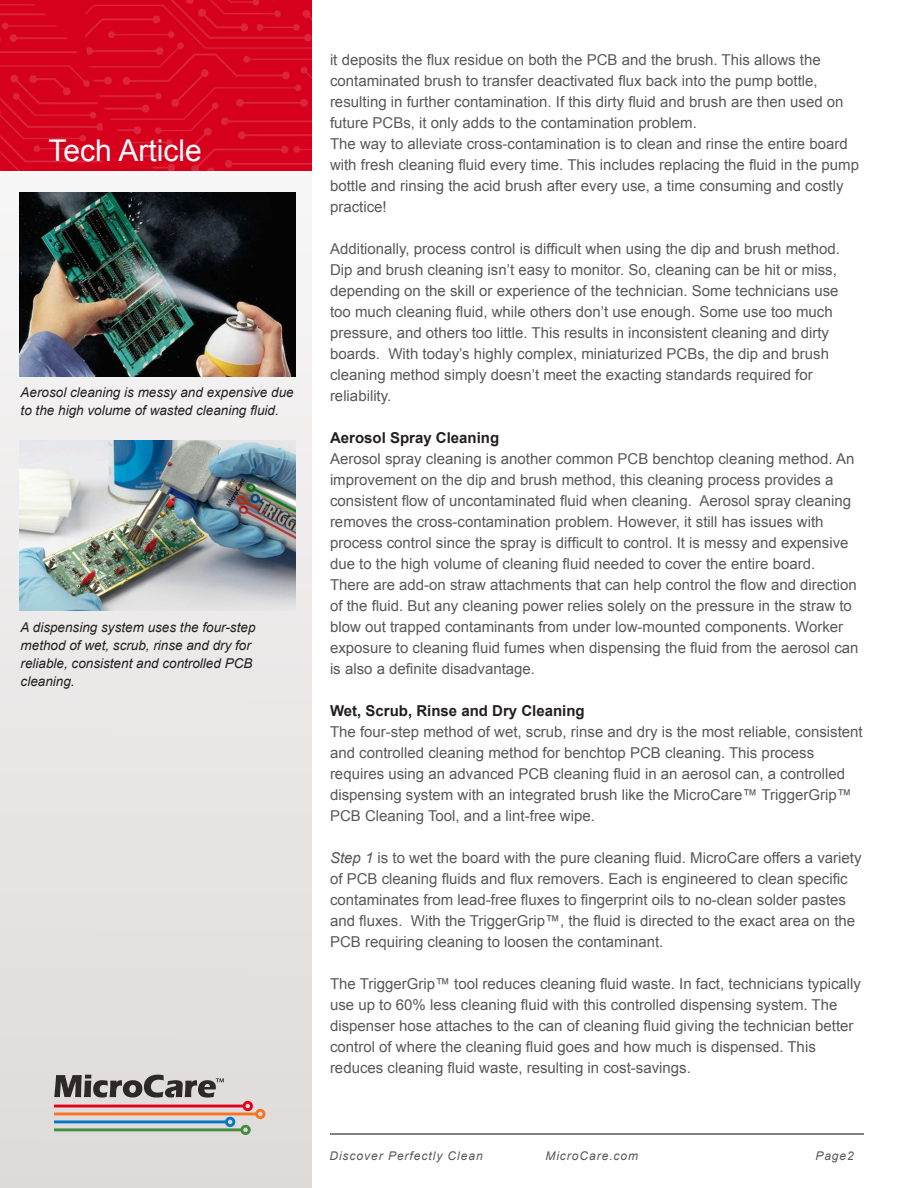
<style>
.page{position:relative;width:918px;height:1188px;background:#fff}
.page>*{position:absolute;margin:0;border:0;box-sizing:border-box;transform-origin:0 0}
.t1{font:30px "Arial";color:#fff}
.t2{font:15px/21px "Arial";color:#57585a}
.t3{font:700 15px "Arial";color:#231f20}
.t4{font:italic 13.5px/18px "Arial";color:#231f20}
.t5{font:italic 12px "Arial";letter-spacing:.08em;color:#57585a}
.s1{font-style:italic}
</style>
<div class="page">
<svg style="left:0;top:240px;width:312px;height:948px;background:#e7e4e4"></svg>
<svg style="left:54px;top:1075px;width:211px;height:60px;background:#b4a9a5"></svg>
<img style="left:0;top:0;width:312px;height:171px">
<hr style="left:330px;top:1133px;width:534px;height:2px;background:#57585a">
<img style="left:19px;top:192px;width:277px;height:185px">
<img style="left:19px;top:440px;width:277px;height:171px">
<p class="t1" style="left:48px;top:131px;width:155px">Tech Article</p>
<p class="t4" style="left:21px;top:384px;width:275px">Aerosol cleaning is messy and expensive due to the high volume of wasted cleaning fluid.</p>
<p class="t4" style="left:21px;top:618px;width:236px">A dispensing system uses the four-step method of wet, scrub, rinse and dry for reliable, consistent and controlled PCB cleaning.</p>
<p class="t2" style="left:330px;top:49px;width:515px">it deposits the flux residue on both the PCB and the brush. This allows the contaminated brush to transfer deactivated flux back into the pump bottle, resulting in further contamination. If this dirty fluid and brush are then used on future PCBs, it only adds to the contamination problem.</p>
<p class="t2" style="left:330px;top:133px;width:531px">The way to alleviate cross-contamination is to clean and rinse the entire board with fresh cleaning fluid every time. This includes replacing the fluid in the pump bottle and rinsing the acid brush after every use, a time consuming and costly practice!</p>
<p class="t2" style="left:330px;top:238px;width:511px">Additionally, process control is difficult when using the dip and brush method.<br>Dip and brush cleaning isn’t easy to monitor. So, cleaning can be hit or miss, depending on the skill or experience of the technician. Some technicians use too much cleaning fluid, while others don’t use enough. Some use too much pressure, and others too little. This results in inconsistent cleaning and dirty boards. With today’s highly complex, miniaturized PCBs, the dip and brush cleaning method simply doesn’t meet the exacting standards required for reliability.</p>
<p class="t3" style="left:330px;top:428px;width:171px">Aerosol Spray Cleaning</p>
<p class="t2" style="left:330px;top:448px;width:526px">Aerosol spray cleaning is another common PCB benchtop cleaning method. An improvement on the dip and brush method, this cleaning process provides a consistent flow of uncontaminated fluid when cleaning. Aerosol spray cleaning removes the cross-contamination problem. However, it still has issues with process control since the spray is difficult to control. It is messy and expensive due to the high volume of cleaning fluid needed to cover the entire board.</p>
<p class="t2" style="left:330px;top:574px;width:530px">There are add-on straw attachments that can help control the flow and direction of the fluid. But any cleaning power relies solely on the pressure in the straw to blow out trapped contaminants from under low-mounted components. Worker exposure to cleaning fluid fumes when dispensing the fluid from the aerosol can is also a definite disadvantage.</p>
<p class="t3" style="left:330px;top:701px;width:256px">Wet, Scrub, Rinse and Dry Cleaning</p>
<p class="t2" style="left:330px;top:721px;width:534px">The four-step method of wet, scrub, rinse and dry is the most reliable, consistent and controlled cleaning method for benchtop PCB cleaning. This process requires using an advanced PCB cleaning fluid in an aerosol can, a controlled dispensing system with an integrated brush like the MicroCare™ TriggerGrip™ PCB Cleaning Tool, and a lint-free wipe.</p>
<p class="t2" style="left:330px;top:847px;width:533px"><span class="s1">Step 1</span> is to wet the board with the pure cleaning fluid. MicroCare offers a variety of PCB cleaning fluids and flux removers. Each is engineered to clean specific contaminates from lead-free fluxes to fingerprint oils to no-clean solder pastes and fluxes. With the TriggerGrip™, the fluid is directed to the exact area on the PCB requiring cleaning to loosen the contaminant.</p>
<p class="t2" style="left:330px;top:973px;width:533px">The TriggerGrip™ tool reduces cleaning fluid waste. In fact, technicians typically use up to 60% less cleaning fluid with this controlled dispensing system. The dispenser hose attaches to the can of cleaning fluid giving the technician better control of where the cleaning fluid goes and how much is dispensed. This reduces cleaning fluid waste, resulting in cost-savings.</p>
<p class="t5" style="left:329px;top:1148px;width:155px">Discover Perfectly Clean</p>
<p class="t5" style="left:545px;top:1148px;width:94px">MicroCare.com</p>
<p class="t5" style="left:815px;top:1148px;width:40px">Page2</p>
</div>
